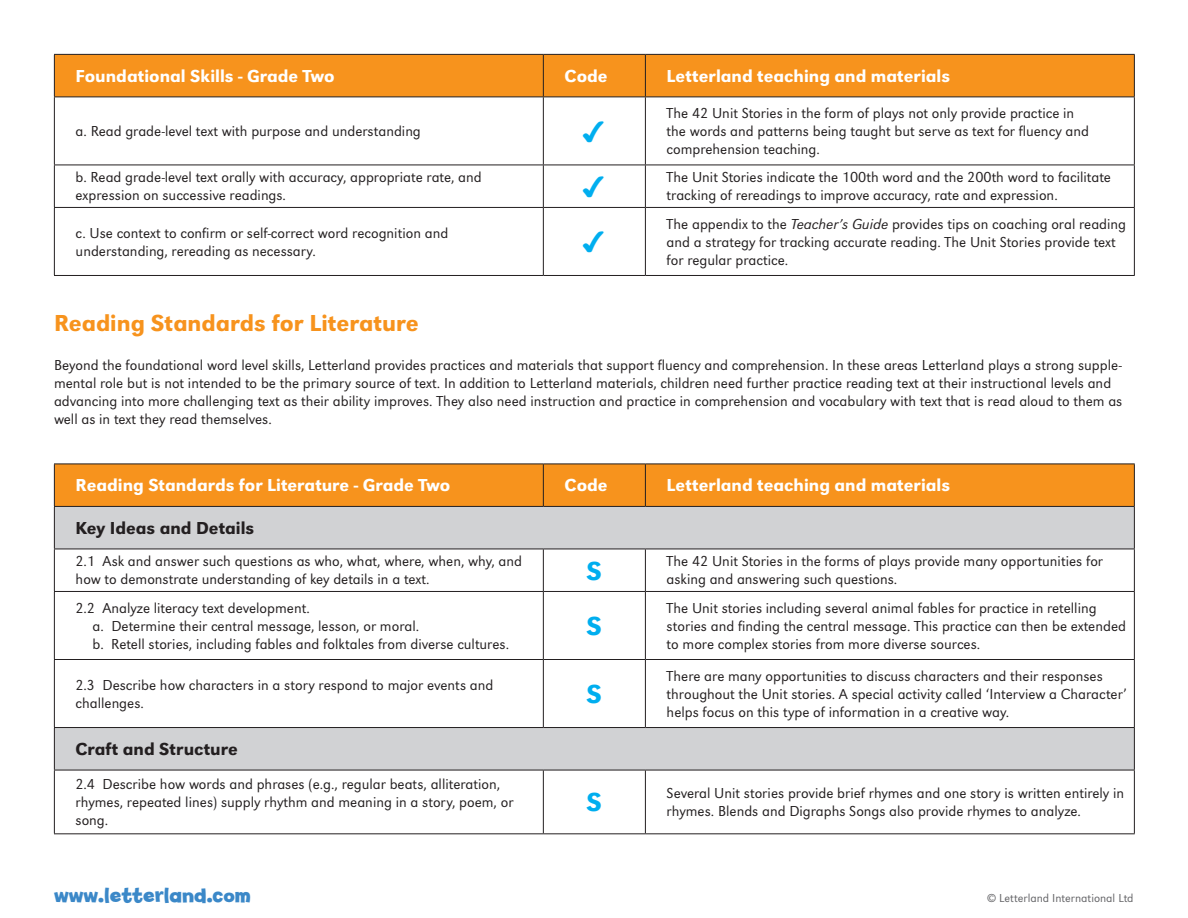
<style>
.page{position:relative;width:1188px;height:918px;background:#fff}
.page>*{position:absolute;margin:0;border:0;box-sizing:border-box;transform-origin:0 0}
.t1{font:500 27px "URW Grotesk";color:#00aeef}
.t2{font:500 24px "URW Grotesk";color:#f7931d}
.t3{font:700 21px "Billy";color:#3b88c8}
.t4{font:500 18px "URW Grotesk";color:#fff}
.t5{font:500 18px "URW Grotesk";color:#231f20}
.t6{font:300 15px/18px "URW Grotesk";color:#231f20}
.t7{font:300 12px "URW Grotesk";color:#636366}
.s1{font-style:italic}
</style>
<div class="page">
<div style="left:55px;top:55px;width:1079px;height:42px;background:#f7931d"></div>
<hr style="left:54px;top:97px;width:1px;height:68px;background:#231f20">
<hr style="left:543px;top:97px;width:1px;height:68px;background:#231f20">
<hr style="left:645px;top:97px;width:1px;height:68px;background:#231f20">
<hr style="left:1134px;top:97px;width:1px;height:68px;background:#231f20">
<hr style="left:54px;top:165px;width:489px;height:1px;background:#231f20">
<hr style="left:54px;top:165px;width:1px;height:42px;background:#231f20">
<hr style="left:543px;top:165px;width:102px;height:1px;background:#231f20">
<hr style="left:543px;top:165px;width:1px;height:42px;background:#231f20">
<hr style="left:645px;top:165px;width:490px;height:1px;background:#231f20">
<hr style="left:645px;top:165px;width:1px;height:42px;background:#231f20">
<hr style="left:1134px;top:165px;width:1px;height:42px;background:#231f20">
<hr style="left:54px;top:207px;width:489px;height:1px;background:#231f20">
<hr style="left:54px;top:208px;width:1px;height:67px;background:#231f20">
<hr style="left:543px;top:207px;width:102px;height:1px;background:#231f20">
<hr style="left:543px;top:208px;width:1px;height:67px;background:#231f20">
<hr style="left:645px;top:207px;width:490px;height:1px;background:#231f20">
<hr style="left:645px;top:208px;width:1px;height:67px;background:#231f20">
<hr style="left:1134px;top:208px;width:1px;height:67px;background:#231f20">
<hr style="left:54px;top:275px;width:489px;height:1px;background:#231f20">
<hr style="left:543px;top:275px;width:102px;height:1px;background:#231f20">
<hr style="left:645px;top:275px;width:490px;height:1px;background:#231f20">
<hr style="left:54px;top:54px;width:489px;height:1px;background:#231f20">
<hr style="left:54px;top:55px;width:1px;height:42px;background:#231f20">
<hr style="left:543px;top:54px;width:102px;height:1px;background:#231f20">
<hr style="left:543px;top:55px;width:1px;height:42px;background:#231f20">
<hr style="left:645px;top:54px;width:490px;height:1px;background:#231f20">
<hr style="left:645px;top:55px;width:1px;height:42px;background:#231f20">
<hr style="left:1134px;top:55px;width:1px;height:42px;background:#231f20">
<hr style="left:54px;top:97px;width:489px;height:1px;background:#231f20">
<hr style="left:543px;top:97px;width:102px;height:1px;background:#231f20">
<hr style="left:645px;top:97px;width:490px;height:1px;background:#231f20">
<div style="left:55px;top:465px;width:1079px;height:41px;background:#f7931d"></div>
<svg style="left:55px;top:507px;width:1079px;height:263px"></svg>
<hr style="left:54px;top:549px;width:1px;height:42px;background:#231f20">
<hr style="left:543px;top:549px;width:1px;height:42px;background:#231f20">
<hr style="left:645px;top:549px;width:1px;height:42px;background:#231f20">
<hr style="left:1134px;top:549px;width:1px;height:42px;background:#231f20">
<hr style="left:54px;top:591px;width:489px;height:1px;background:#231f20">
<hr style="left:54px;top:592px;width:1px;height:67px;background:#231f20">
<hr style="left:543px;top:591px;width:102px;height:1px;background:#231f20">
<hr style="left:543px;top:592px;width:1px;height:67px;background:#231f20">
<hr style="left:645px;top:591px;width:490px;height:1px;background:#231f20">
<hr style="left:645px;top:592px;width:1px;height:67px;background:#231f20">
<hr style="left:1134px;top:592px;width:1px;height:67px;background:#231f20">
<hr style="left:54px;top:659px;width:489px;height:1px;background:#231f20">
<hr style="left:54px;top:660px;width:1px;height:67px;background:#231f20">
<hr style="left:543px;top:659px;width:102px;height:1px;background:#231f20">
<hr style="left:543px;top:660px;width:1px;height:67px;background:#231f20">
<hr style="left:645px;top:659px;width:490px;height:1px;background:#231f20">
<hr style="left:645px;top:660px;width:1px;height:67px;background:#231f20">
<hr style="left:1134px;top:660px;width:1px;height:67px;background:#231f20">
<hr style="left:54px;top:770px;width:1px;height:63px;background:#231f20">
<hr style="left:543px;top:770px;width:1px;height:63px;background:#231f20">
<hr style="left:645px;top:770px;width:1px;height:63px;background:#231f20">
<hr style="left:1134px;top:770px;width:1px;height:63px;background:#231f20">
<hr style="left:54px;top:833px;width:489px;height:1px;background:#231f20">
<hr style="left:543px;top:833px;width:102px;height:1px;background:#231f20">
<hr style="left:645px;top:833px;width:490px;height:1px;background:#231f20">
<hr style="left:54px;top:464px;width:489px;height:1px;background:#231f20">
<hr style="left:54px;top:464px;width:1px;height:42px;background:#231f20">
<hr style="left:543px;top:464px;width:102px;height:1px;background:#231f20">
<hr style="left:543px;top:464px;width:1px;height:42px;background:#231f20">
<hr style="left:645px;top:464px;width:490px;height:1px;background:#231f20">
<hr style="left:645px;top:464px;width:1px;height:42px;background:#231f20">
<hr style="left:1134px;top:464px;width:1px;height:42px;background:#231f20">
<hr style="left:54px;top:506px;width:489px;height:1px;background:#231f20">
<hr style="left:543px;top:506px;width:102px;height:1px;background:#231f20">
<hr style="left:645px;top:506px;width:490px;height:1px;background:#231f20">
<hr style="left:54px;top:507px;width:1px;height:42px;background:#231f20">
<hr style="left:1134px;top:507px;width:1px;height:42px;background:#231f20">
<hr style="left:54px;top:549px;width:489px;height:1px;background:#231f20">
<hr style="left:543px;top:549px;width:102px;height:1px;background:#231f20">
<hr style="left:645px;top:549px;width:490px;height:1px;background:#231f20">
<hr style="left:54px;top:727px;width:489px;height:1px;background:#231f20">
<hr style="left:54px;top:728px;width:1px;height:42px;background:#231f20">
<hr style="left:543px;top:727px;width:102px;height:1px;background:#231f20">
<hr style="left:645px;top:727px;width:490px;height:1px;background:#231f20">
<hr style="left:1134px;top:728px;width:1px;height:42px;background:#231f20">
<hr style="left:54px;top:770px;width:489px;height:1px;background:#231f20">
<hr style="left:543px;top:770px;width:102px;height:1px;background:#231f20">
<hr style="left:645px;top:770px;width:490px;height:1px;background:#231f20">
<p class="t4" style="left:76px;top:65px;width:261px">Foundational Skills - Grade Two</p>
<p class="t4" style="left:565px;top:65px;width:44px">Code</p>
<p class="t4" style="left:667px;top:65px;width:285px">Letterland teaching and materials</p>
<p class="t6" style="left:76px;top:122px;width:347px">a. Read grade-level text with purpose and understanding</p>
<p class="t6" style="left:667px;top:104px;width:424px">The 42 Unit Stories in the form of plays not only provide practice in the words and patterns being taught but serve as text for fluency and comprehension teaching.</p>
<p class="t6" style="left:76px;top:169px;width:408px">b. Read grade-level text orally with accuracy, appropriate rate, and expression on successive readings.</p>
<p class="t6" style="left:667px;top:169px;width:446px">The Unit Stories indicate the 100th word and the 200th word to facilitate tracking of rereadings to improve accuracy, rate and expression.</p>
<p class="t6" style="left:76px;top:224px;width:374px">c. Use context to confirm or self-correct word recognition and understanding, rereading as necessary.</p>
<p class="t6" style="left:667px;top:215px;width:461px">The appendix to the <span class="s1">Teacher’s Guide</span> provides tips on coaching oral reading and a strategy for tracking accurate reading. The Unit Stories provide text for regular practice.</p>
<h2 class="t2" style="left:54px;top:309px;width:366px">Reading Standards for Literature</h2>
<p class="t6" style="left:54px;top:356px;width:1070px">Beyond the foundational word level skills, Letterland provides practices and materials that support fluency and comprehension. In these areas Letterland plays a strong supple&shy;mental role but is not intended to be the primary source of text. In addition to Letterland materials, children need further practice reading text at their instructional levels and advancing into more challenging text as their ability improves. They also need instruction and practice in comprehension and vocabulary with text that is read aloud to them as well as in text they read themselves.</p>
<p class="t4" style="left:76px;top:475px;width:376px">Reading Standards for Literature - Grade Two</p>
<p class="t4" style="left:565px;top:475px;width:44px">Code</p>
<p class="t4" style="left:667px;top:475px;width:285px">Letterland teaching and materials</p>
<p class="t5" style="left:76px;top:517px;width:180px">Key Ideas and Details</p>
<p class="t6" style="left:76px;top:553px;width:448px">2.1 Ask and answer such questions as who, what, where, when, why, and how to demonstrate understanding of key details in a text.</p>
<h1 class="t1" style="left:587px;top:555px;width:17px">S</h1>
<p class="t6" style="left:667px;top:553px;width:438px">The 42 Unit Stories in the forms of plays provide many opportunities for asking and answering such questions.</p>
<p class="t6" style="left:93px;top:599px;width:418px;text-indent:-17px">2.2 Analyze literacy text development.<br>a. Determine their central message, lesson, or moral.<br>b. Retell stories, including fables and folktales from diverse cultures.</p>
<p class="t6" style="left:667px;top:599px;width:461px">The Unit stories including several animal fables for practice in retelling stories and finding the central message. This practice can then be extended to more complex stories from more diverse sources.</p>
<h1 class="t1" style="left:587px;top:610px;width:17px">S</h1>
<p class="t6" style="left:76px;top:676px;width:419px">2.3 Describe how characters in a story respond to major events and challenges.</p>
<h1 class="t1" style="left:587px;top:678px;width:17px">S</h1>
<p class="t6" style="left:667px;top:667px;width:462px">There are many opportunities to discuss characters and their responses throughout the Unit stories. A special activity called ‘Interview a Character’ helps focus on this type of information in a creative way.</p>
<p class="t5" style="left:76px;top:739px;width:164px">Craft and Structure</p>
<p class="t6" style="left:76px;top:775px;width:439px">2.4 Describe how words and phrases (e.g., regular beats, alliteration, rhymes, repeated lines) supply rhythm and meaning in a story, poem, or song.</p>
<h1 class="t1" style="left:587px;top:787px;width:17px">S</h1>
<p class="t6" style="left:667px;top:784px;width:459px">Several Unit stories provide brief rhymes and one story is written entirely in rhymes. Blends and Digraphs Songs also provide rhymes to analyze.</p>
<h3 class="t3" style="left:54px;top:883px;width:198px">www.letterland.com</h3>
<p class="t7" style="left:987px;top:892px;width:148px">© Letterland International Ltd</p>
</div>
